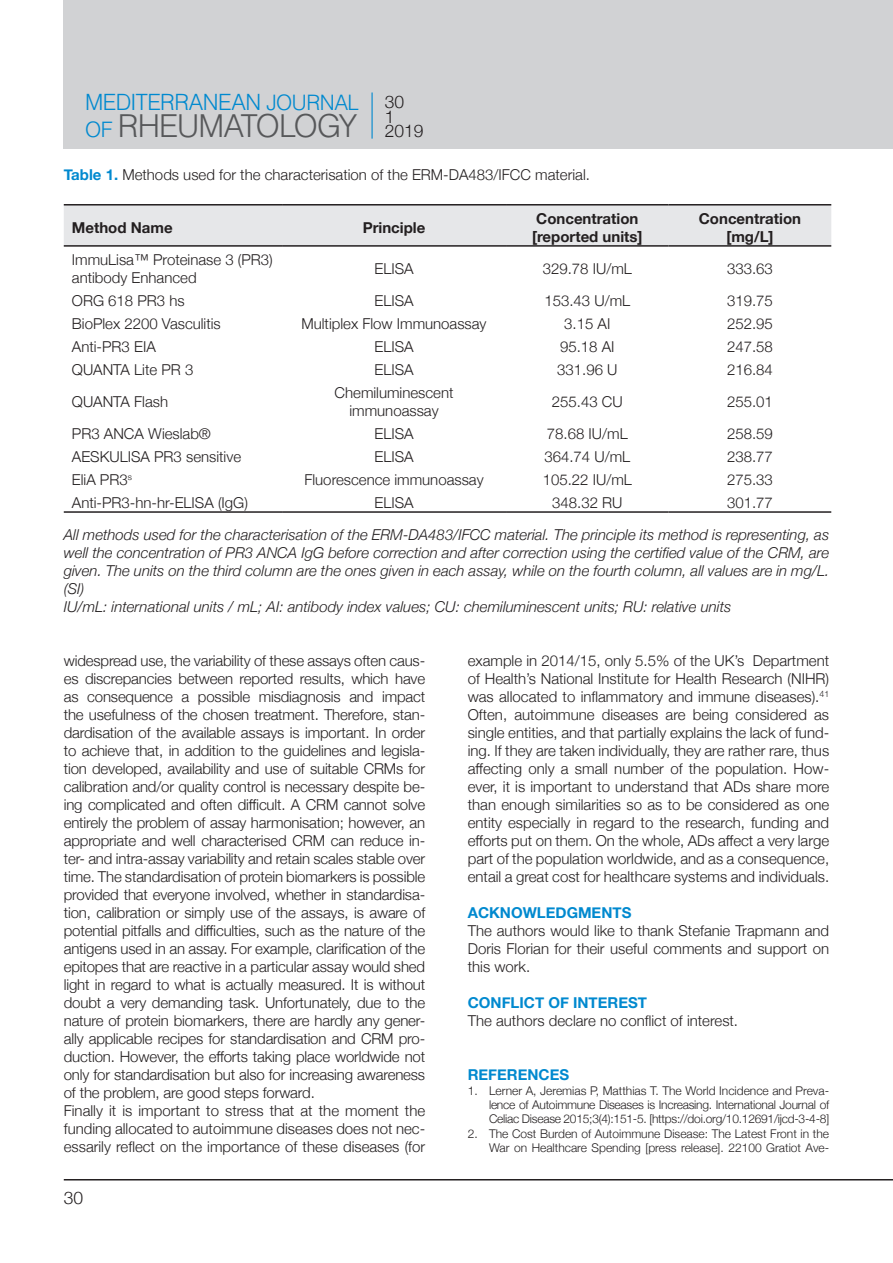
<style>
.page{position:relative;width:893px;height:1263px;background:#fff}
.page>*{position:absolute;margin:0;border:0;box-sizing:border-box;transform-origin:0 0}
.t1{font:31.2px "UB Helvetica Light";letter-spacing:-.025em;color:#57585a}
.t2{font:22.2px "UB Helvetica Light";letter-spacing:-.02em;color:#0089cf}
.t3{font:300 17.4px/15px "Helvetica Neue";color:#231f20}
.t4{font:300 15px/18px "Helvetica Neue";letter-spacing:-.01em;color:#231f20}
.t5{font:italic 300 15px/18px "Helvetica Neue";color:#231f20}
.t6{font:700 15px/18px "Helvetica Neue";color:#231f20}
.t7{font:700 15px "Helvetica Neue";color:#0089cf}
.t8{font:300 12px/14.4px "Helvetica Neue";color:#231f20;text-align:justify}
.s1{font-size:21px}
.s2{font-size:21px;color:#0089cf}
.s3{font-weight:700;color:#0089cf}
</style>
<div class="page">
<hr style="left:64px;top:1179px;width:829px;height:1px;background:#231f20">
<div style="left:64px;top:0;width:829px;height:149px;background:#d1d2d4"></div>
<hr style="left:371px;top:92px;width:2px;height:47px;background:#0089cf">
<div style="left:64px;top:206px;width:767px;height:39px;background:#e6e7e9"></div>
<hr style="left:64px;top:204px;width:218px;height:2px;background:#231f20">
<hr style="left:282px;top:204px;width:224px;height:2px;background:#231f20">
<hr style="left:506px;top:204px;width:163px;height:2px;background:#231f20">
<hr style="left:669px;top:204px;width:162px;height:2px;background:#231f20">
<hr style="left:64px;top:245px;width:218px;height:2px;background:#231f20">
<hr style="left:282px;top:245px;width:224px;height:2px;background:#231f20">
<hr style="left:506px;top:245px;width:163px;height:2px;background:#231f20">
<hr style="left:669px;top:245px;width:162px;height:2px;background:#231f20">
<hr style="left:64px;top:511px;width:218px;height:2px;background:#231f20">
<hr style="left:282px;top:511px;width:224px;height:2px;background:#231f20">
<hr style="left:506px;top:511px;width:163px;height:2px;background:#231f20">
<hr style="left:669px;top:511px;width:162px;height:2px;background:#231f20">
<h2 class="t2" style="left:85px;top:89px;width:275px">MEDITERRANEAN <span class="s1">JOURNAL</span></h2>
<h1 class="t1" style="left:85px;top:107px;width:273px"><span class="s2">OF</span> RHEUMATOLOGY</h1>
<p class="t3" style="left:385px;top:93px;width:40px">30<br>1<br>2019</p>
<p class="t4" style="left:64px;top:165px;width:528px"><span class="s3">Table 1.</span> Methods used for the characterisation of the ERM-DA483/IFCC material.</p>
<p class="t6" style="left:72px;top:219px;width:102px">Method Name</p>
<p class="t6" style="left:363px;top:219px;width:64px">Principle</p>
<p class="t6" style="left:532px;top:210px;width:112px">Concentration [reported units]</p>
<p class="t6" style="left:699px;top:210px;width:104px;text-align:center">Concentration [mg/L]</p>
<p class="t4" style="left:72px;top:249px;width:203px">ImmuLisa™ Proteinase 3 (PR3) antibody Enhanced</p>
<p class="t4" style="left:374px;top:258px;width:41px">ELISA</p>
<p class="t4" style="left:543px;top:258px;width:91px">329.78 IU/mL</p>
<p class="t4" style="left:727px;top:258px;width:47px">333.63</p>
<p class="t4" style="left:72px;top:290px;width:114px">ORG 618 PR3 hs</p>
<p class="t4" style="left:374px;top:290px;width:41px">ELISA</p>
<p class="t4" style="left:544px;top:290px;width:87px">153.43 U/mL</p>
<p class="t4" style="left:727px;top:290px;width:47px">319.75</p>
<p class="t4" style="left:72px;top:313px;width:150px">BioPlex 2200 Vasculitis</p>
<p class="t4" style="left:301px;top:313px;width:187px">Multiplex Flow Immunoassay</p>
<p class="t4" style="left:564px;top:313px;width:48px">3.15 AI</p>
<p class="t4" style="left:727px;top:313px;width:47px">252.95</p>
<p class="t4" style="left:72px;top:336px;width:85px">Anti-PR3 EIA</p>
<p class="t4" style="left:374px;top:336px;width:41px">ELISA</p>
<p class="t4" style="left:560px;top:336px;width:56px">95.18 AI</p>
<p class="t4" style="left:727px;top:336px;width:47px">247.58</p>
<p class="t4" style="left:72px;top:359px;width:123px">QUANTA Lite PR 3</p>
<p class="t4" style="left:374px;top:359px;width:41px">ELISA</p>
<p class="t4" style="left:557px;top:359px;width:62px">331.96 U</p>
<p class="t4" style="left:727px;top:359px;width:47px">216.84</p>
<p class="t4" style="left:72px;top:391px;width:98px">QUANTA Flash</p>
<p class="t4" style="left:335px;top:382px;width:120px;text-align:center">Chemiluminescent immunoassay</p>
<p class="t4" style="left:552px;top:391px;width:72px">255.43 CU</p>
<p class="t4" style="left:727px;top:391px;width:47px">255.01</p>
<p class="t4" style="left:72px;top:423px;width:141px">PR3 ANCA Wieslab®</p>
<p class="t4" style="left:374px;top:423px;width:41px">ELISA</p>
<p class="t4" style="left:547px;top:423px;width:82px">78.68 IU/mL</p>
<p class="t4" style="left:727px;top:423px;width:47px">258.59</p>
<p class="t4" style="left:72px;top:446px;width:171px">AESKULISA PR3 sensitive</p>
<p class="t4" style="left:374px;top:446px;width:41px">ELISA</p>
<p class="t4" style="left:544px;top:446px;width:87px">364.74 U/mL</p>
<p class="t4" style="left:727px;top:446px;width:47px">238.77</p>
<p class="t4" style="left:72px;top:469px;width:62px">EliA PR3<sup>s</sup></p>
<p class="t4" style="left:304px;top:469px;width:181px">Fluorescence immunoassay</p>
<p class="t4" style="left:543px;top:469px;width:91px">105.22 IU/mL</p>
<p class="t4" style="left:727px;top:469px;width:47px">275.33</p>
<p class="t4" style="left:72px;top:492px;width:178px">Anti-PR3-hn-hr-ELISA (IgG)</p>
<p class="t4" style="left:374px;top:492px;width:41px">ELISA</p>
<p class="t4" style="left:552px;top:492px;width:72px">348.32 RU</p>
<p class="t4" style="left:727px;top:492px;width:47px">301.77</p>
<p class="t5" style="left:64px;top:524px;width:767px">All methods used for the characterisation of the ERM-DA483/IFCC material. The principle its method is representing, as well the concentration of PR3 ANCA IgG before correction and after correction using the certified value of the CRM, are given. The units on the third column are the ones given in each assay, while on the fourth column, all values are in mg/L. (SI)<br>IU/mL: international units / mL; AI: antibody index values; CU: chemiluminescent units; RU: relative units</p>
<p class="t4" style="left:64px;top:651px;width:363px">widespread use, the variability of these assays often caus&shy;es discrepancies between reported results, which have as consequence a possible misdiagnosis and impact the usefulness of the chosen treatment. Therefore, stan&shy;dardisation of the available assays is important. In order to achieve that, in addition to the guidelines and legisla&shy;tion developed, availability and use of suitable CRMs for calibration and/or quality control is necessary despite be&shy;ing complicated and often difficult. A CRM cannot solve entirely the problem of assay harmonisation; however, an appropriate and well characterised CRM can reduce in&shy;ter- and intra-assay variability and retain scales stable over time. The standardisation of protein biomarkers is possible provided that everyone involved, whether in standardisa&shy;tion, calibration or simply use of the assays, is aware of potential pitfalls and difficulties, such as the nature of the antigens used in an assay. For example, clarification of the epitopes that are reactive in a particular assay would shed light in regard to what is actually measured. It is without doubt a very demanding task. Unfortunately, due to the nature of protein biomarkers, there are hardly any gener&shy;ally applicable recipes for standardisation and CRM pro&shy;duction. However, the efforts taking place worldwide not only for standardisation but also for increasing awareness of the problem, are good steps forward.<br>Finally it is important to stress that at the moment the funding allocated to autoimmune diseases does not nec&shy;essarily reflect on the importance of these diseases (for</p>
<p class="t4" style="left:468px;top:651px;width:363px;text-align:justify">example in 2014/15, only 5.5% of the UK’s Department of Health’s National Institute for Health Research (NIHR) was allocated to inflammatory and immune diseases).<sup>41<br></sup>Often, autoimmune diseases are being considered as single entities, and that partially explains the lack of fund&shy;ing. If they are taken individually, they are rather rare, thus affecting only a small number of the population. How&shy;ever, it is important to understand that ADs share more than enough similarities so as to be considered as one entity especially in regard to the research, funding and efforts put on them. On the whole, ADs affect a very large part of the population worldwide, and as a consequence, entail a great cost for healthcare systems and individuals.</p>
<p class="t7" style="left:468px;top:901px;width:165px">ACKNOWLEDGMENTS</p>
<p class="t4" style="left:468px;top:921px;width:363px;text-align:justify">The authors would like to thank Stefanie Trapmann and Doris Florian for their useful comments and support on this work.</p>
<p class="t7" style="left:468px;top:991px;width:181px">CONFLICT OF INTEREST</p>
<p class="t4" style="left:468px;top:1011px;width:272px">The authors declare no conflict of interest.</p>
<p class="t7" style="left:468px;top:1063px;width:103px">REFERENCES</p>
<p class="t8" style="left:489px;top:1082px;width:342px;text-indent:-21px">1. Lerner A, Jeremias P, Matthias T. The World Incidence and Preva&shy;lence of Autoimmune Diseases is Increasing. International Journal of Celiac Disease 2015;3(4):151-5. [https://doi.org/10.12691/ijcd-3-4-8]</p>
<p class="t8" style="left:468px;top:1125px;width:363px;text-align:right">2. The Cost Burden of Autoimmune Disease: The Latest Front in the<br>War on Healthcare Spending [press release]. 22100 Gratiot Ave-</p>
<p class="t3" style="left:64px;top:1189px;width:21px">30</p>
</div>
